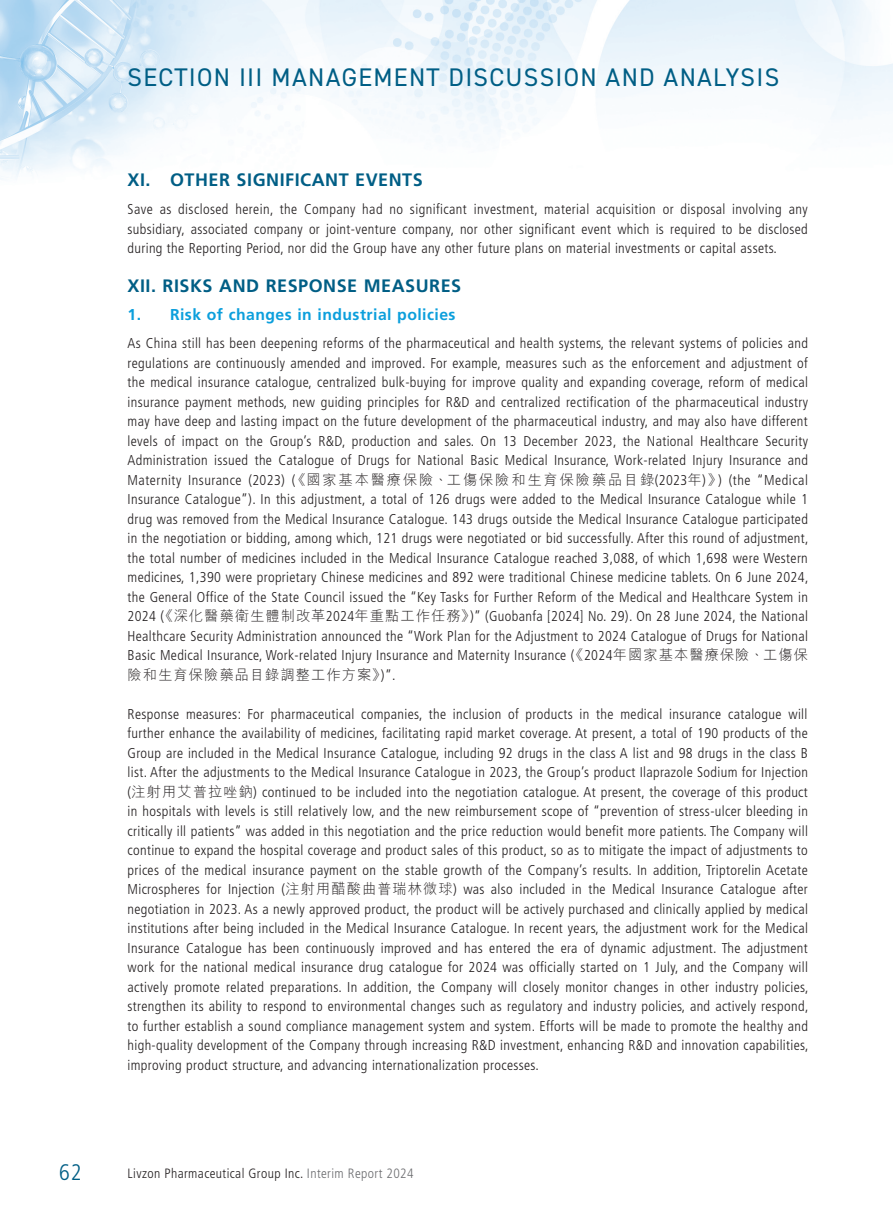
<style>
.page{position:relative;width:893px;height:1212px;background:#fff}
.page>*{position:absolute;margin:0;border:0;box-sizing:border-box;transform-origin:0 0}
.t1{font:25.5px "DIN2014";letter-spacing:.05em;color:#005e85}
.t2{font:300 condensed 22.5px "Frutiger LT Std";color:#005e85}
.t3{font:700 18px "Frutiger LT Std";letter-spacing:.03em;color:#005e85}
.t4{font:700 15.75px "Frutiger LT Std";letter-spacing:.03em;color:#0c9fdc}
.t5{font:300 condensed 14.25px/19.5px "Frutiger LT Std";letter-spacing:.025em;color:#231f20;text-align:justify}
.t6{font:300 14.25px "M Hei HK";letter-spacing:.075em;color:#231f20}
.t7{font:300 condensed 13.5px "Frutiger LT Std";letter-spacing:.03em;color:#231f20}
.s1{font-family:"M Hei HK";font-stretch:normal}
.s2{font-family:"Frutiger LT Std";font-stretch:condensed}
.s3{color:#6c6d70}
</style>
<div class="page">
<img style="left:0;top:0;width:893px;height:179px">
<h1 class="t1" style="left:128px;top:62px;width:653px">SECTION III MANAGEMENT DISCUSSION AND ANALYSIS</h1>
<p class="t3" style="left:128px;top:169px;width:297px">XI. OTHER SIGNIFICANT EVENTS</p>
<p class="t5" style="left:128px;top:200px;width:682px">Save as disclosed herein, the Company had no significant investment, material acquisition or disposal involving any subsidiary, associated company or joint-venture company, nor other significant event which is required to be disclosed during the Reporting Period, nor did the Group have any other future plans on material investments or capital assets.</p>
<p class="t3" style="left:128px;top:275px;width:335px">XII. RISKS AND RESPONSE MEASURES</p>
<p class="t4" style="left:128px;top:305px;width:329px">1. Risk of changes in industrial policies</p>
<p class="t5" style="left:128px;top:334px;width:682px">As China still has been deepening reforms of the pharmaceutical and health systems, the relevant systems of policies and regulations are continuously amended and improved. For example, measures such as the enforcement and adjustment of the medical insurance catalogue, centralized bulk-buying for improve quality and expanding coverage, reform of medical insurance payment methods, new guiding principles for R&amp;D and centralized rectification of the pharmaceutical industry may have deep and lasting impact on the future development of the pharmaceutical industry, and may also have different levels of impact on the Group’s R&amp;D, production and sales. On 13 December 2023, the National Healthcare Security Administration issued the Catalogue of Drugs for National Basic Medical Insurance, Work-related Injury Insurance and Maternity Insurance (2023) (<span class="s1">《國家基本醫療保險、工傷保險和生育保險藥品目錄</span>(2023<span class="s1">年</span>)<span class="s1">》</span>) (the “Medical Insurance Catalogue”). In this adjustment, a total of 126 drugs were added to the Medical Insurance Catalogue while 1 drug was removed from the Medical Insurance Catalogue. 143 drugs outside the Medical Insurance Catalogue participated in the negotiation or bidding, among which, 121 drugs were negotiated or bid successfully. After this round of adjustment, the total number of medicines included in the Medical Insurance Catalogue reached 3,088, of which 1,698 were Western medicines, 1,390 were proprietary Chinese medicines and 892 were traditional Chinese medicine tablets. On 6 June 2024, the General Office of the State Council issued the “Key Tasks for Further Reform of the Medical and Healthcare System in 2024 (<span class="s1">《深化醫藥衛生體制改革</span>2024<span class="s1">年重點工作任務》</span>)” (Guobanfa [2024] No. 29). On 28 June 2024, the National Healthcare Security Administration announced the “Work Plan for the Adjustment to 2024 Catalogue of Drugs for National Basic Medical Insurance, Work-related Injury Insurance and Maternity Insurance (<span class="s1">《</span>2024<span class="s1">年國家基本醫療保險、工傷保</span></p>
<p class="t6" style="left:128px;top:667px;width:270px">險和生育保險藥品目錄調整工作方案》<span class="s2">)”.</span></p>
<p class="t5" style="left:128px;top:704px;width:682px">Response measures: For pharmaceutical companies, the inclusion of products in the medical insurance catalogue will further enhance the availability of medicines, facilitating rapid market coverage. At present, a total of 190 products of the Group are included in the Medical Insurance Catalogue, including 92 drugs in the class A list and 98 drugs in the class B list. After the adjustments to the Medical Insurance Catalogue in 2023, the Group’s product Ilaprazole Sodium for Injection (<span class="s1">注射用艾普拉唑鈉</span>) continued to be included into the negotiation catalogue. At present, the coverage of this product in hospitals with levels is still relatively low, and the new reimbursement scope of “prevention of stress-ulcer bleeding in critically ill patients” was added in this negotiation and the price reduction would benefit more patients. The Company will continue to expand the hospital coverage and product sales of this product, so as to mitigate the impact of adjustments to prices of the medical insurance payment on the stable growth of the Company’s results. In addition, Triptorelin Acetate Microspheres for Injection (<span class="s1">注射用醋酸曲普瑞林微球</span>) was also included in the Medical Insurance Catalogue after negotiation in 2023. As a newly approved product, the product will be actively purchased and clinically applied by medical institutions after being included in the Medical Insurance Catalogue. In recent years, the adjustment work for the Medical Insurance Catalogue has been continuously improved and has entered the era of dynamic adjustment. The adjustment work for the national medical insurance drug catalogue for 2024 was officially started on 1 July, and the Company will actively promote related preparations. In addition, the Company will closely monitor changes in other industry policies, strengthen its ability to respond to environmental changes such as regulatory and industry policies, and actively respond, to further establish a sound compliance management system and system. Efforts will be made to promote the healthy and high-quality development of the Company through increasing R&amp;D investment, enhancing R&amp;D and innovation capabilities, improving product structure, and advancing internationalization processes.</p>
<h2 class="t2" style="left:59px;top:1159px;width:24px">62</h2>
<p class="t7" style="left:128px;top:1166px;width:288px">Livzon Pharmaceutical Group Inc. <span class="s3">Interim Report 2024</span></p>
</div>
